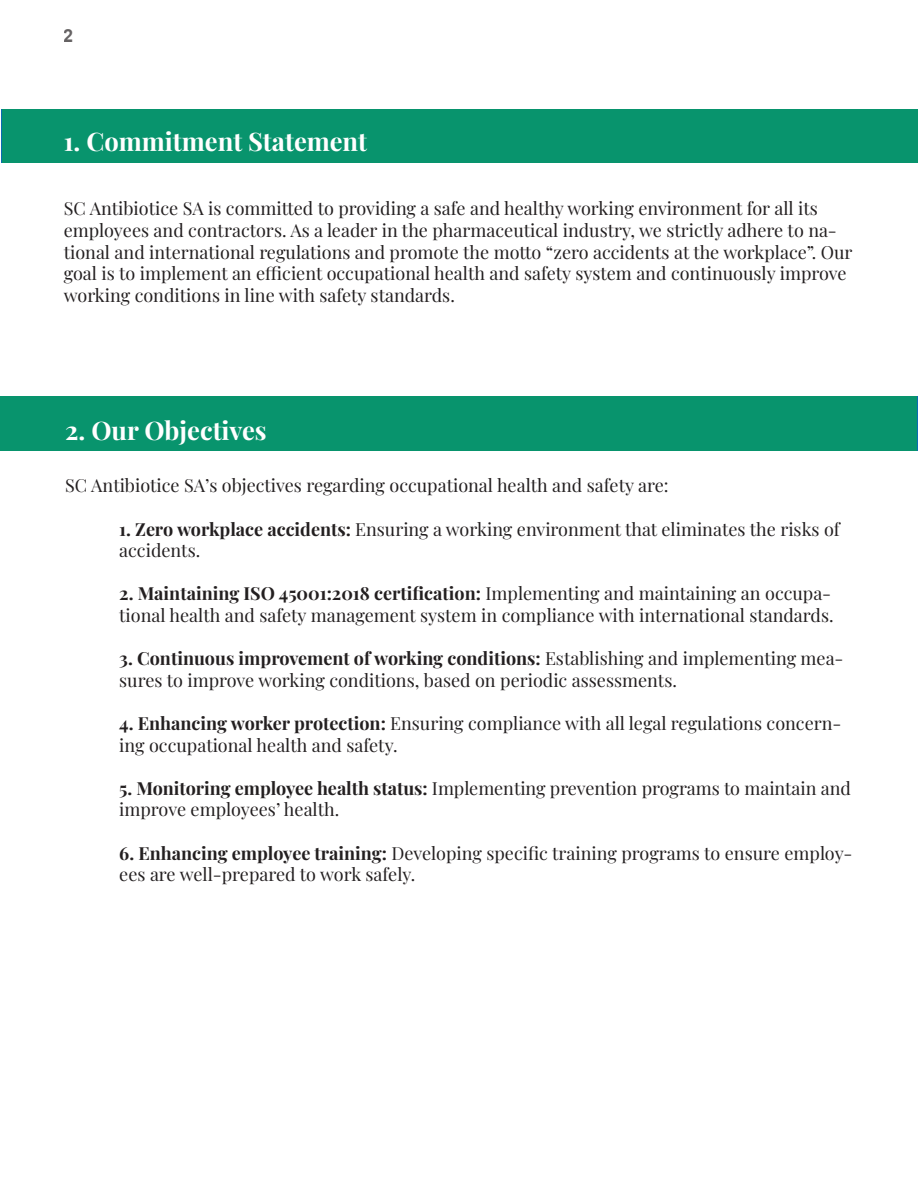
<style>
.page{position:relative;width:918px;height:1188px;background:#fff}
.page>*{position:absolute;margin:0;border:0;box-sizing:border-box;transform-origin:0 0}
.t1{font:700 25.5px "Playfair Display";color:#fff}
.t2{font:18px/21.6px "Playfair Display";color:#231f20}
.t3{font:700 18px "Arial";color:#231f20}
.s1{font-weight:700}
</style>
<div class="page">
<div style="left:2px;top:109px;width:916px;height:54px;background:#08946d"></div>
<div style="left:1px;top:397px;width:916px;height:54px;background:#08946d"></div>
<p class="t3" style="left:64px;top:23px;width:12px">2</p>
<p class="t1" style="left:64px;top:121px;width:305px">1. Commitment Statement</p>
<p class="t2" style="left:64px;top:196px;width:790px">SC Antibiotice SA is committed to providing a safe and healthy working environment for all its employees and contractors. As a leader in the pharmaceutical industry, we strictly adhere to na&shy;tional and international regulations and promote the motto “zero accidents at the workplace”. Our goal is to implement an efficient occupational health and safety system and continuously improve working conditions in line with safety standards.</p>
<p class="t1" style="left:65px;top:411px;width:203px">2. Our Objectives</p>
<p class="t2" style="left:65px;top:473px;width:605px">SC Antibiotice SA’s objectives regarding occupational health and safety are:</p>
<p class="t2" style="left:119px;top:517px;width:722px"><span class="s1">1. Zero workplace accidents:</span> Ensuring a working environment that eliminates the risks of accidents.</p>
<p class="t2" style="left:119px;top:581px;width:716px"><span class="s1">2. Maintaining ISO 45001:2018 certification:</span> Implementing and maintaining an occupa&shy;tional health and safety management system in compliance with international standards.</p>
<p class="t2" style="left:119px;top:646px;width:726px"><span class="s1">3. Continuous improvement of working conditions:</span> Establishing and implementing mea&shy;sures to improve working conditions, based on periodic assessments.</p>
<p class="t2" style="left:119px;top:711px;width:724px"><span class="s1">4. Enhancing worker protection:</span> Ensuring compliance with all legal regulations concern&shy;ing occupational health and safety.</p>
<p class="t2" style="left:119px;top:776px;width:733px"><span class="s1">5. Monitoring employee health status:</span> Implementing prevention programs to maintain and improve employees’ health.</p>
<p class="t2" style="left:119px;top:841px;width:735px"><span class="s1">6. Enhancing employee training:</span> Developing specific training programs to ensure employ&shy;ees are well-prepared to work safely.</p>
</div>
